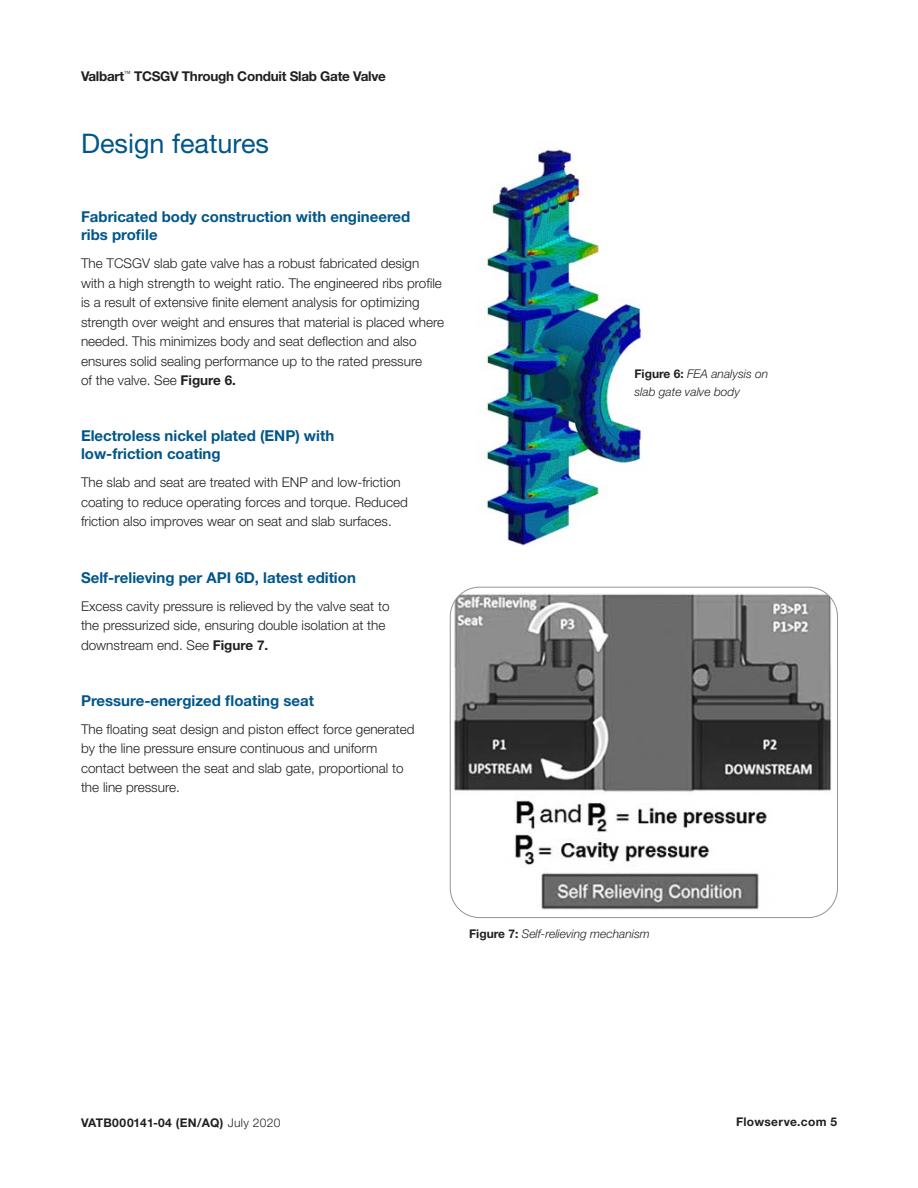
<style>
.page{position:relative;width:918px;height:1188px;background:#fff}
.page>*{position:absolute;margin:0;border:0;box-sizing:border-box;transform-origin:0 0}
.Headline_Level_2__bl{font:27px "Helvetica Neue LT Std";color:#00568a}
.Subhead_Level_1__blu{font:700 15px/18px "Helvetica Neue LT Std";color:#00568a}
.Body_copy{font:300 13.5px/19.5px "Helvetica Neue LT Std";color:#231f20}
.t1{font:700 13.5px "Helvetica Neue East A";letter-spacing:-.02em;color:#231f20}
.t2{font:italic 300 12px/18px "Helvetica Neue LT Std";color:#231f20}
.t3{font:700 12px "Helvetica Neue CE";letter-spacing:.025em;color:#231f20}
.s1{font-weight:700}
.s2{font-weight:700;font-style:normal}
.s3{font-family:"Helvetica Neue LT Std";font-weight:300}
</style>
<div class="page">
<img style="left:478px;top:140px;width:168px;height:406px">
<img style="left:450px;top:587px;width:388px;height:331px">
<p class="t1" style="left:81px;top:68px;width:306px">Valbart <sup>™</sup> TCSGV Through Conduit Slab Gate Valve</p>
<p class="Headline_Level_2__bl" style="left:81px;top:127px;width:190px">Design features</p>
<p class="Subhead_Level_1__blu" style="left:81px;top:207px;width:331px">Fabricated body construction with engineered ribs profile</p>
<p class="Body_copy" style="left:81px;top:253px;width:365px">The TCSGV slab gate valve has a robust fabricated design with a high strength to weight ratio. The engineered ribs profile is a result of extensive finite element analysis for optimizing strength over weight and ensures that material is placed where needed. This minimizes body and seat deflection and also ensures solid sealing performance up to the rated pressure<br>of the valve. See <span class="s1">Figure 6.</span></p>
<p class="Subhead_Level_1__blu" style="left:81px;top:427px;width:255px">Electroless nickel plated (ENP) with low-friction coating</p>
<p class="Body_copy" style="left:81px;top:472px;width:328px">The slab and seat are treated with ENP and low-friction coating to reduce operating forces and torque. Reduced friction also improves wear on seat and slab surfaces.</p>
<p class="Subhead_Level_1__blu" style="left:81px;top:568px;width:276px">Self-relieving per API 6D, latest edition</p>
<p class="Body_copy" style="left:81px;top:596px;width:310px">Excess cavity pressure is relieved by the valve seat to the pressurized side, ensuring double isolation at the downstream end. See <span class="s1">Figure 7.</span></p>
<p class="Subhead_Level_1__blu" style="left:81px;top:691px;width:235px">Pressure-energized floating seat</p>
<p class="Body_copy" style="left:81px;top:719px;width:335px">The floating seat design and piston effect force generated by the line pressure ensure continuous and uniform contact between the seat and slab gate, proportional to the line pressure.</p>
<p class="t2" style="left:634px;top:364px;width:135px"><span class="s2">Figure 6:</span> FEA analysis on slab gate valve body</p>
<p class="t2" style="left:469px;top:925px;width:182px"><span class="s2">Figure 7:</span> Self-relieving mechanism</p>
<p class="t3" style="left:81px;top:1115px;width:201px">VATB000141-04 (EN/AQ) <span class="s3">July 2020</span></p>
<p class="t3" style="left:736px;top:1114px;width:103px">Flowserve.com 5</p>
</div>
